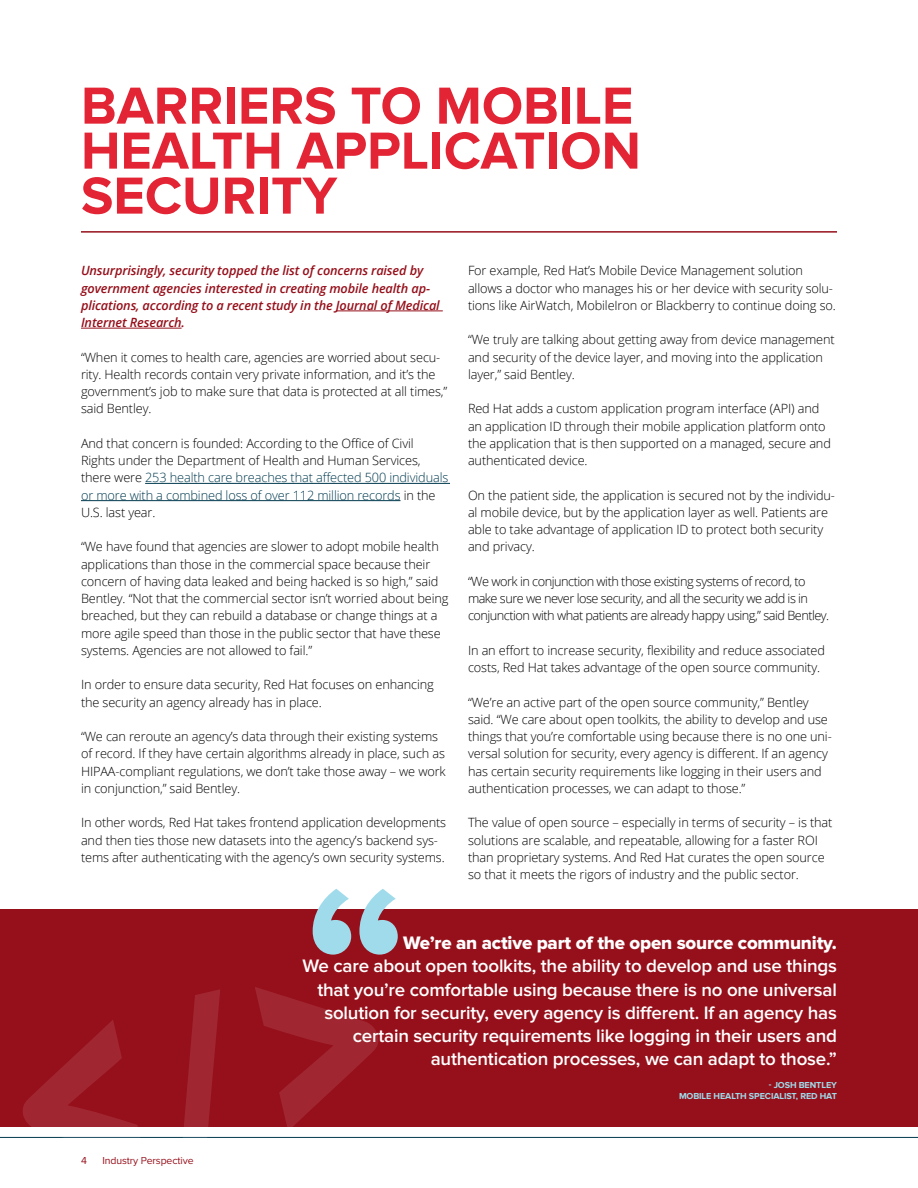
<style>
.page{position:relative;width:918px;height:1188px;background:#fff}
.page>*{position:absolute;margin:0;border:0;box-sizing:border-box;transform-origin:0 0}
.t1{font:700 229.5px "Proxima Nova";color:#9fdbeb}
.t2{font:700 54px/45px "Proxima Nova";color:#e22434}
.t3{font:600 18.75px/23.2px "Proxima Nova";letter-spacing:-.01em;color:#fff;text-align:right}
.t4{font:18.75px "Proxima Nova Extrabld";letter-spacing:-.01em;color:#fff}
.t5{font:300 12.75px/17.2px "Open Sans";letter-spacing:-.01em;color:#000}
.t6{font:italic 600 12.75px/17.2px "Open Sans";letter-spacing:-.01em;color:#96101b}
.t7{font:300 12.75px/17.2px "Open Sans";letter-spacing:-.04em;color:#000}
.t8{font:10.5px "Proxima Nova";letter-spacing:-.01em;color:#96101b}
.t9{font:700 9px/11.2px "Proxima Nova";letter-spacing:-.01em;color:#9fdbeb;text-align:right}
.s1{color:#003a4f}
</style>
<div class="page">
<div style="left:0;top:909px;width:918px;height:217px;background:#96101b"></div>
<hr style="left:0;top:1137px;width:918px;height:1px;background:#003a4f">
<hr style="left:336px;top:311px;width:107px;height:1px;background:#96101b">
<hr style="left:81px;top:328px;width:101px;height:1px;background:#96101b">
<hr style="left:145px;top:483px;width:305px;height:1px;background:#003a4f">
<hr style="left:81px;top:500px;width:320px;height:1px;background:#003a4f">
<hr style="left:81px;top:231px;width:756px;height:2px;background:#96101b">
<svg style="left:22px;top:1020px;width:124px;height:118px"></svg>
<svg style="left:255px;top:987px;width:124px;height:140px"></svg>
<svg style="left:181px;top:989px;width:39px;height:149px"></svg>
<h2 class="t2" style="left:81px;top:84px;width:561px">BARRIERS TO MOBILE<br>HEALTH APPLICATION<br>SECURITY</h2>
<p class="t6" style="left:81px;top:262px;width:360px">Unsurprisingly, security topped the list of concerns raised by government agencies interested in creating mobile health ap&shy;plications, according to a recent study in the Journal of Medical Internet Research.</p>
<p class="t5" style="left:81px;top:348px;width:368px">“When it comes to health care, agencies are worried about secu&shy;rity. Health records contain very private information, and it’s the government’s job to make sure that data is protected at all times,” said Bentley.</p>
<p class="t5" style="left:81px;top:434px;width:369px">And that concern is founded: According to the Office of Civil Rights under the Department of Health and Human Services, there were <span class="s1">253 health care breaches that affected 500 individuals or more with a combined loss of over 112 million records</span> in the U.S. last year.</p>
<p class="t5" style="left:81px;top:538px;width:369px">“We have found that agencies are slower to adopt mobile health applications than those in the commercial space because their concern of having data leaked and being hacked is so high,” said Bentley. “Not that the commercial sector isn’t worried about being breached, but they can rebuild a database or change things at a more agile speed than those in the public sector that have these systems. Agencies are not allowed to fail.”</p>
<p class="t5" style="left:81px;top:676px;width:354px">In order to ensure data security, Red Hat focuses on enhancing the security an agency already has in place.</p>
<p class="t5" style="left:81px;top:728px;width:366px">“We can reroute an agency’s data through their existing systems of record. If they have certain algorithms already in place, such as HIPAA-compliant regulations, we don’t take those away – we work in conjunction,” said Bentley.</p>
<p class="t5" style="left:81px;top:814px;width:367px">In other words, Red Hat takes frontend application developments and then ties those new datasets into the agency’s backend sys&shy;tems after authenticating with the agency’s own security systems.</p>
<p class="t5" style="left:468px;top:262px;width:369px">For example, Red Hat’s Mobile Device Management solution allows a doctor who manages his or her device with security solu&shy;tions like AirWatch, MobileIron or Blackberry to continue doing so.</p>
<p class="t5" style="left:468px;top:331px;width:368px">“We truly are talking about getting away from device management and security of the device layer, and moving into the application layer,” said Bentley.</p>
<p class="t5" style="left:468px;top:400px;width:364px">Red Hat adds a custom application program interface (API) and an application ID through their mobile application platform onto the application that is then supported on a managed, secure and authenticated device.</p>
<p class="t5" style="left:468px;top:486px;width:369px">On the patient side, the application is secured not by the individu&shy;al mobile device, but by the application layer as well. Patients are able to take advantage of application ID to protect both security and privacy.</p>
<p class="t7" style="left:468px;top:572px;width:363px">“We work in conjunction with those existing systems of record, to make sure we never lose security, and all the security we add is in conjunction with what patients are already happy using,” said Bentley.</p>
<p class="t5" style="left:468px;top:641px;width:358px">In an effort to increase security, flexibility and reduce associated costs, Red Hat takes advantage of the open source community.</p>
<p class="t5" style="left:468px;top:693px;width:365px">“We’re an active part of the open source community,” Bentley said. “We care about open toolkits, the ability to develop and use things that you’re comfortable using because there is no one uni&shy;versal solution for security, every agency is different. If an agency has certain security requirements like logging in their users and authentication processes, we can adapt to those.”</p>
<p class="t5" style="left:468px;top:814px;width:366px">The value of open source – especially in terms of security – is that solutions are scalable, and repeatable, allowing for a faster ROI than proprietary systems. And Red Hat curates the open source so that it meets the rigors of industry and the public sector.</p>
<h1 class="t1" style="left:303px;top:835px;width:107px">“</h1>
<h3 class="t4" style="left:403px;top:932px;width:435px">We’re an active part of the open source community.</h3>
<p class="t3" style="left:302px;top:955px;width:536px">We care about open toolkits, the ability to develop and use things that you’re comfortable using because there is no one universal solution for security, every agency is different. If an agency has certain security requirements like logging in their users and authentication processes, we can adapt to those.”</p>
<p class="t8" style="left:81px;top:1154px;width:7px">4</p>
<p class="t8" style="left:102px;top:1154px;width:93px">Industry Perspective</p>
<p class="t9" style="left:679px;top:1080px;width:159px">- JOSH BENTLEY<br>MOBILE HEALTH SPECIALIST, RED HAT</p>
</div>
